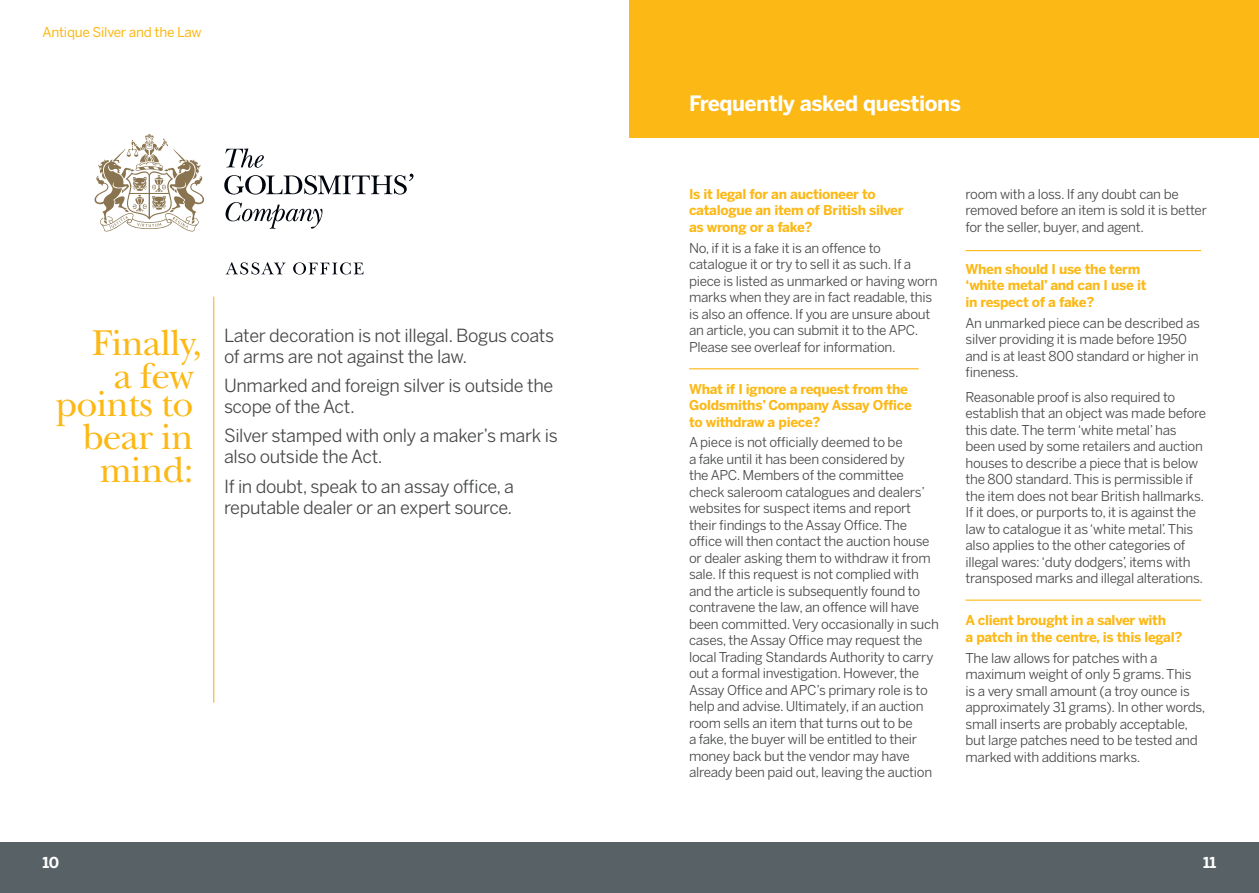
<style>
.page{position:relative;width:1259px;height:893px;background:#fff}
.page>*{position:absolute;margin:0;border:0;box-sizing:border-box;transform-origin:0 0}
.Headlines{font:37.5px "New Baskerville";letter-spacing:-.02em;color:#fcb814}
.Headlines-2{font:700 21px "Benton Sans";letter-spacing:-.02em;color:#fff}
.Body_Style{font:18px/21px "Benton Sans";letter-spacing:-.02em;color:#464748}
.t1{font:700 15px "Benton Sans";color:#fff}
.Body_Style-2{font:13.5px/16.5px "Benton Sans";letter-spacing:-.02em;color:#464748}
.Sub_Head{font:700 13.5px/16.5px "Benton Sans";letter-spacing:-.02em;color:#fcb814}
.Body_Style-3{font:700 13.5px/16.5px "Benton Sans";letter-spacing:-.02em;color:#fcb814}
.t2{font:13.5px "Benton Sans";letter-spacing:-.02em;color:#fcb814}
</style>
<div class="page">
<div style="left:629px;top:0;width:630px;height:137px;background:#fcb814"></div>
<div style="left:0;top:842px;width:1259px;height:51px;background:#586166"></div>
<svg style="left:225px;top:149px;width:39px;height:19px"></svg>
<svg style="left:224px;top:174px;width:189px;height:21px"></svg>
<svg style="left:225px;top:202px;width:97px;height:27px"></svg>
<svg style="left:94px;top:134px;width:110px;height:98px"></svg>
<svg style="left:226px;top:262px;width:59px;height:13px"></svg>
<svg style="left:293px;top:262px;width:70px;height:13px"></svg>
<hr style="left:689px;top:368px;width:229px;height:1px;background:#fcb814">
<hr style="left:965px;top:250px;width:236px;height:1px;background:#fcb814">
<hr style="left:965px;top:600px;width:236px;height:1px;background:#fcb814">
<hr style="left:213px;top:297px;width:1px;height:406px;background:#fcb814">
<p class="t2" style="left:43px;top:24px;width:161px">Antique Silver and the Law</p>
<p class="Headlines" style="left:92px;top:321px;width:111px">Finally,</p>
<p class="Headlines" style="left:114px;top:354px;width:81px">a few</p>
<p class="Headlines" style="left:55px;top:382px;width:139px">points to</p>
<p class="Headlines" style="left:82px;top:415px;width:112px">bear in</p>
<p class="Headlines" style="left:100px;top:448px;width:95px">mind:</p>
<p class="Body_Style" style="left:224px;top:324px;width:332px">Later decoration is not illegal. Bogus coats of arms are not against the law.</p>
<p class="Body_Style" style="left:224px;top:375px;width:331px">Unmarked and foreign silver is outside the scope of the Act.</p>
<p class="Body_Style" style="left:224px;top:425px;width:335px">Silver stamped with only a maker’s mark is also outside the Act.</p>
<p class="Body_Style" style="left:224px;top:475px;width:291px">If in doubt, speak to an assay office, a reputable dealer or an expert source.</p>
<p class="Headlines-2" style="left:689px;top:91px;width:273px">Frequently asked questions</p>
<p class="Sub_Head" style="left:689px;top:186px;width:216px">Is it legal for an auctioneer to catalogue an item of British silver as wrong or a fake?</p>
<p class="Body_Style-2" style="left:689px;top:239px;width:250px">No, if it is a fake it is an offence to catalogue it or try to sell it as such. If a piece is listed as unmarked or having worn marks when they are in fact readable, this is also an offence. If you are unsure about an article, you can submit it to the APC.<br>Please see overleaf for information.</p>
<p class="Sub_Head" style="left:689px;top:380px;width:224px">What if I ignore a request from the<br>Goldsmiths’ Company Assay Office to withdraw a piece?</p>
<p class="Body_Style-2" style="left:689px;top:434px;width:251px">A piece is not officially deemed to be<br>a fake until it has been considered by<br>the APC. Members of the committee check saleroom catalogues and dealers’ websites for suspect items and report their findings to the Assay Office. The office will then contact the auction house or dealer asking them to withdraw it from sale. If this request is not complied with and the article is subsequently found to contravene the law, an offence will have been committed. Very occasionally in such cases, the Assay Office may request the local Trading Standards Authority to carry out a formal investigation. However, the Assay Office and APC’s primary role is to help and advise. Ultimately, if an auction room sells an item that turns out to be<br>a fake, the buyer will be entitled to their money back but the vendor may have already been paid out, leaving the auction</p>
<p class="Body_Style-2" style="left:965px;top:185px;width:243px">room with a loss. If any doubt can be removed before an item is sold it is better for the seller, buyer, and agent.</p>
<p class="Sub_Head" style="left:965px;top:260px;width:182px">When should I use the term ‘white metal’ and can I use it in respect of a fake?</p>
<p class="Body_Style-2" style="left:965px;top:314px;width:236px">An unmarked piece can be described as silver providing it is made before 1950 and is at least 800 standard or higher in fineness.</p>
<p class="Body_Style-2" style="left:965px;top:388px;width:242px">Reasonable proof is also required to establish that an object was made before this date. The term ‘white metal’ has been used by some retailers and auction houses to describe a piece that is below the 800 standard. This is permissible if the item does not bear British hallmarks.<br>If it does, or purports to, it is against the law to catalogue it as ‘white metal’. This also applies to the other categories of illegal wares: ‘duty dodgers’, items with transposed marks and illegal alterations.</p>
<p class="Body_Style-3" style="left:965px;top:612px;width:218px">A client brought in a salver with<br>a patch in the centre, is this legal?</p>
<p class="Body_Style-2" style="left:965px;top:649px;width:241px">The law allows for patches with a maximum weight of only 5 grams. This<br>is a very small amount (a troy ounce is approximately 31 grams). In other words, small inserts are probably acceptable, but large patches need to be tested and marked with additions marks.</p>
<p class="t1" style="left:43px;top:853px;width:18px">10</p>
<p class="t1" style="left:1203px;top:853px;width:15px">11</p>
</div>
